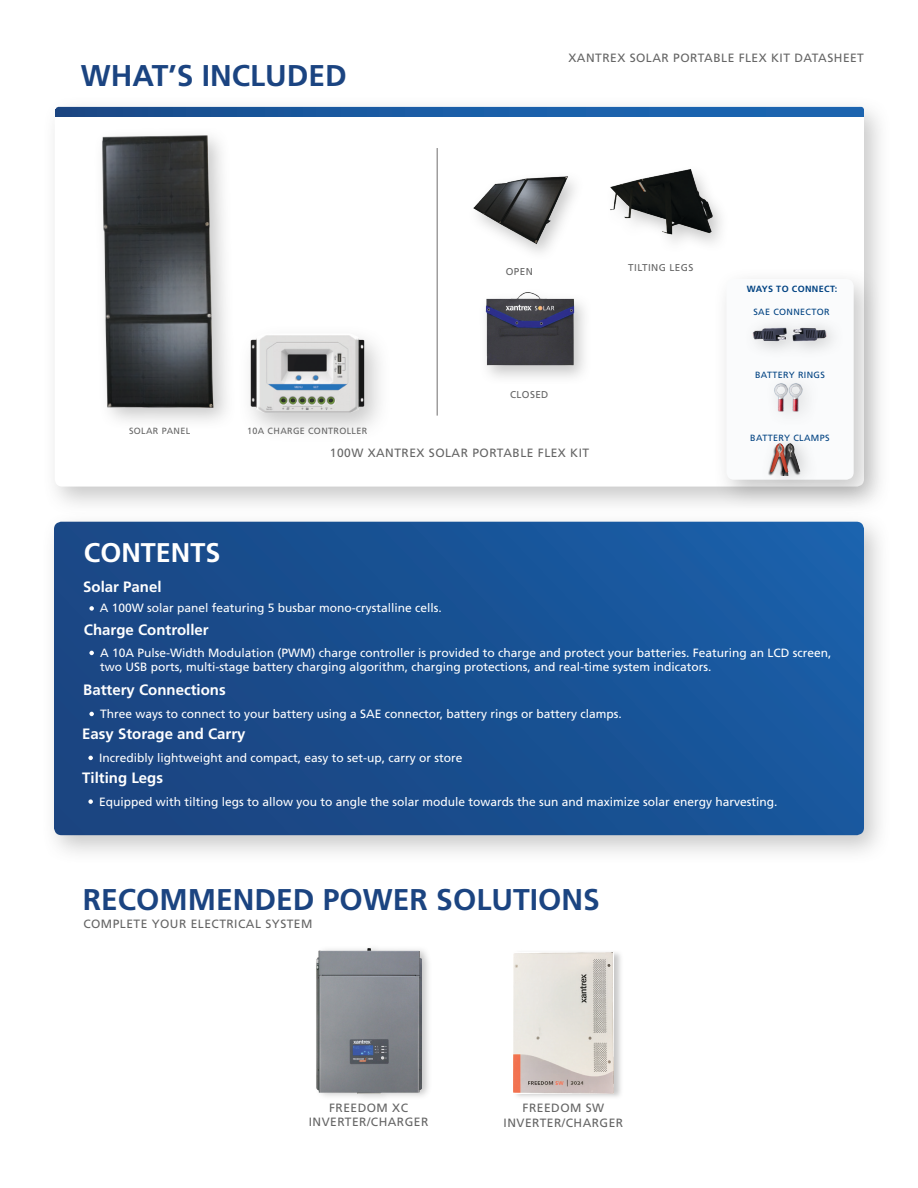
<style>
.page{position:relative;width:918px;height:1188px;background:#fff}
.page>*{position:absolute;margin:0;border:0;box-sizing:border-box;transform-origin:0 0}
.t1{font:700 30px "Frutiger LT Std";color:#1b4481}
.t2{font:700 27px "Frutiger LT Std";color:#fff}
.t3{font:700 15px "Frutiger LT Std";color:#fff}
.t4{font:12px/14.4px "Frutiger LT Std";color:#fff}
.t5{font:12px "Frutiger LT Std";letter-spacing:.04em;color:#656565}
.t6{font:9.9px "Frutiger LT Std";letter-spacing:.04em;color:#656565}
.t7{font:9px "Frutiger LT Std";letter-spacing:.04em;color:#004282}
.t8{font:9px "Frutiger LT Std";letter-spacing:.04em;color:#656565}
.t9{font:700 9px "Frutiger LT Std";letter-spacing:.04em;color:#004282}
</style>
<div class="page">
<div style="left:41px;top:510px;width:851px;height:355px;background:#656565;opacity:.35"></div>
<svg style="left:54px;top:522px;width:810px;height:313px;background:#195092"></svg>
<div style="left:42px;top:95px;width:850px;height:421px;background:#656565;opacity:.35"></div>
<div style="left:55px;top:106px;width:809px;height:381px;background:#fff;border-radius:8px"></div>
<svg style="left:89px;top:606px;width:5px;height:5px"></svg>
<svg style="left:89px;top:651px;width:5px;height:4px"></svg>
<svg style="left:89px;top:712px;width:5px;height:4px"></svg>
<svg style="left:88px;top:799px;width:5px;height:5px"></svg>
<svg style="left:263px;top:107px;width:601px;height:3px;background:#1a5fa8"></svg>
<svg style="left:263px;top:110px;width:601px;height:6px;background:#1a5fa8"></svg>
<div style="left:314px;top:944px;width:118px;height:157px;background:#656565;opacity:.35"></div>
<img style="left:316px;top:948px;width:105px;height:145px">
<div style="left:513px;top:949px;width:110px;height:151px;background:#656565;opacity:.35"></div>
<img style="left:513px;top:953px;width:101px;height:140px">
<img style="left:170px;top:335px;width:274px;height:171px">
<svg style="left:88px;top:756px;width:5px;height:4px"></svg>
<hr style="left:436px;top:148px;width:2px;height:268px;background:#3d3c3c">
<div style="left:93px;top:126px;width:143px;height:304px;background:#fbfbfb"></div>
<img style="left:43px;top:95px;width:220px;height:322px">
<img style="left:473px;top:176px;width:102px;height:77px">
<img style="left:610px;top:169px;width:110px;height:74px">
<div style="left:478px;top:286px;width:114px;height:99px;background:#656565;opacity:.35"></div>
<img style="left:478px;top:286px;width:114px;height:79px">
<div style="left:714px;top:268px;width:168px;height:241px;background:#656565;opacity:.35"></div>
<div style="left:726px;top:279px;width:128px;height:201px;background:#fafbfc;border-radius:8px"></div>
<img style="left:752px;top:325px;width:77px;height:25px">
<img style="left:774px;top:383px;width:31px;height:30px">
<div style="left:759px;top:432px;width:59px;height:61px;background:#656565;opacity:.35"></div>
<img style="left:765px;top:441px;width:40px;height:35px">
<p class="t1" style="left:81px;top:58px;width:267px">WHAT’S INCLUDED</p>
<p class="t8" style="left:129px;top:425px;width:63px">SOLAR PANEL</p>
<p class="t8" style="left:247px;top:425px;width:122px">10A CHARGE CONTROLLER</p>
<p class="t5" style="left:568px;top:51px;width:297px">XANTREX SOLAR PORTABLE FLEX KIT DATASHEET</p>
<p class="t6" style="left:506px;top:266px;width:29px">OPEN</p>
<p class="t6" style="left:628px;top:262px;width:67px">TILTING LEGS</p>
<p class="t6" style="left:510px;top:389px;width:40px">CLOSED</p>
<p class="t9" style="left:747px;top:283px;width:92px">WAYS TO CONNECT:</p>
<p class="t7" style="left:753px;top:307px;width:78px">SAE CONNECTOR</p>
<p class="t7" style="left:755px;top:370px;width:72px">BATTERY RINGS</p>
<p class="t7" style="left:750px;top:432px;width:81px">BATTERY CLAMPS</p>
<p class="t2" style="left:84px;top:537px;width:138px">CONTENTS</p>
<p class="t5" style="left:330px;top:446px;width:261px">100W XANTREX SOLAR PORTABLE FLEX KIT</p>
<p class="t3" style="left:83px;top:578px;width:80px">Solar Panel</p>
<p class="t4" style="left:100px;top:601px;width:344px">A 100W solar panel featuring 5 busbar mono-crystalline cells.</p>
<p class="t3" style="left:84px;top:621px;width:126px">Charge Controller</p>
<p class="t4" style="left:100px;top:645px;width:733px">A 10A Pulse-Width Modulation (PWM) charge controller is provided to charge and protect your batteries. Featuring an LCD screen, two USB ports, multi-stage battery charging algorithm, charging protections, and real-time system indicators.</p>
<p class="t3" style="left:83px;top:681px;width:144px">Battery Connections</p>
<p class="t4" style="left:100px;top:707px;width:523px">Three ways to connect to your battery using a SAE connector, battery rings or battery clamps.</p>
<p class="t3" style="left:82px;top:725px;width:165px">Easy Storage and Carry</p>
<p class="t4" style="left:99px;top:751px;width:365px">Incredibly lightweight and compact, easy to set-up, carry or store</p>
<p class="t3" style="left:82px;top:769px;width:82px">Tilting Legs</p>
<p class="t4" style="left:99px;top:794px;width:680px">Equipped with tilting legs to allow you to angle the solar module towards the sun and maximize solar energy harvesting.</p>
<p class="t1" style="left:83px;top:882px;width:518px">RECOMMENDED POWER SOLUTIONS</p>
<p class="t5" style="left:83px;top:916px;width:231px">COMPLETE YOUR ELECTRICAL SYSTEM</p>
<p class="t5" style="left:329px;top:1101px;width:80px">FREEDOM XC</p>
<p class="t5" style="left:309px;top:1115px;width:121px">INVERTER/CHARGER</p>
<p class="t5" style="left:523px;top:1101px;width:83px">FREEDOM SW</p>
<p class="t5" style="left:504px;top:1116px;width:121px">INVERTER/CHARGER</p>
</div>
